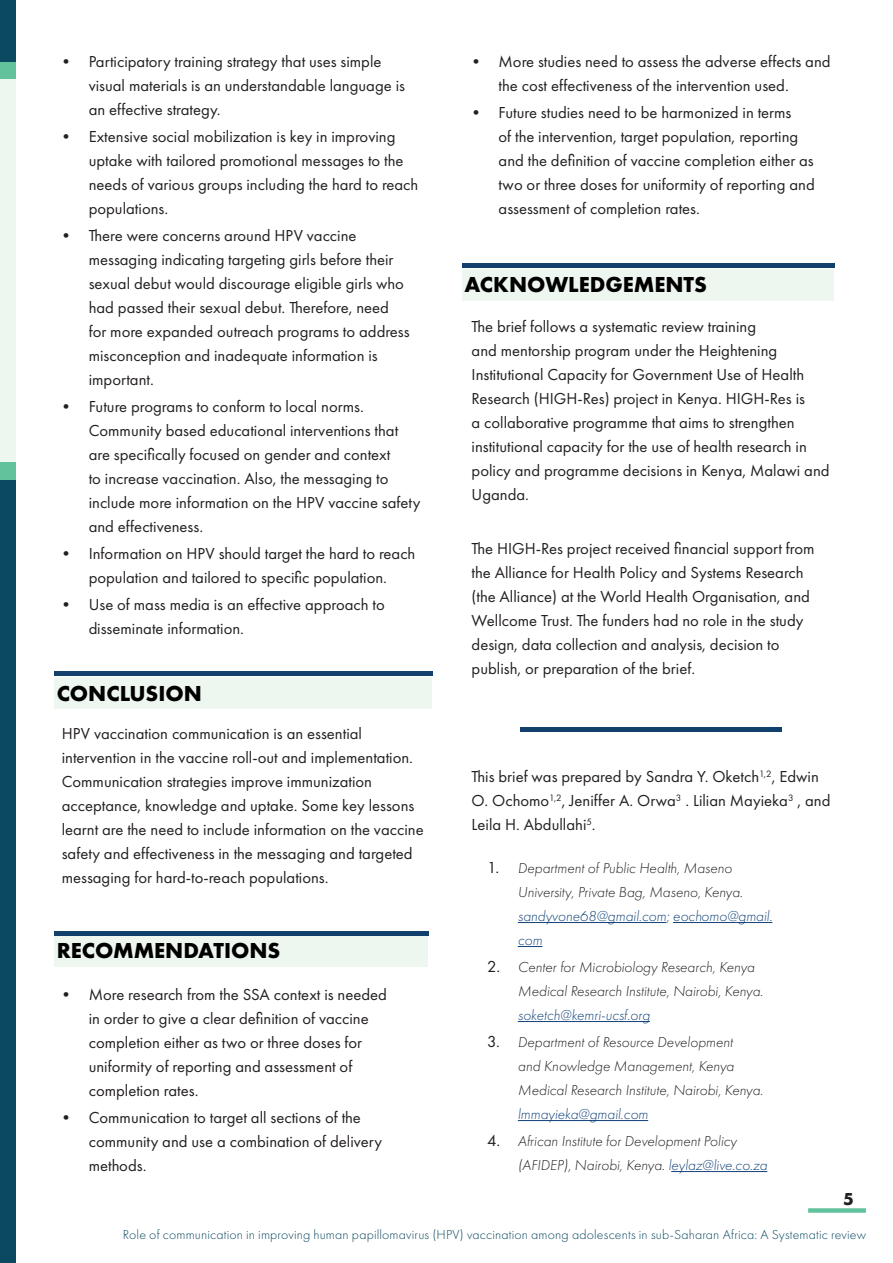
<style>
.page{position:relative;width:893px;height:1263px;background:#fff}
.page>*{position:absolute;margin:0;border:0;box-sizing:border-box;transform-origin:0 0}
.t1{font:700 22.5px "Futura PT";color:#000}
.t2{font:700 18px "Futura PT";color:#231f20}
.Titles{font:16.5px/24px "Futura PT";color:#231f20}
.t3{font:italic 300 15px/24px "Futura PT";color:#231f20}
.t4{font:300 13.5px "Futura PT";letter-spacing:.01em;color:#0d4961}
.s1{font-weight:400;font-style:normal;font-size:16.5px}
.s2{color:#124379}
</style>
<div class="page">
<div style="left:54px;top:678px;width:378px;height:31px;background:#eef6f0"></div>
<div style="left:54px;top:671px;width:379px;height:5px;background:#12406d"></div>
<div style="left:54px;top:936px;width:374px;height:31px;background:#eef6f0"></div>
<div style="left:54px;top:931px;width:375px;height:5px;background:#12406d"></div>
<hr style="left:518px;top:922px;width:148px;height:1px;background:#124379">
<hr style="left:673px;top:922px;width:99px;height:1px;background:#124379">
<svg style="left:518px;top:946px;width:24px;height:1px"></svg>
<hr style="left:518px;top:1021px;width:132px;height:1px;background:#124379">
<hr style="left:518px;top:1120px;width:130px;height:1px;background:#124379">
<hr style="left:671px;top:1171px;width:96px;height:1px;background:#124379">
<div style="left:0;top:79px;width:15px;height:383px;background:#eef6f0"></div>
<div style="left:0;top:480px;width:15px;height:783px;background:#0b4960"></div>
<div style="left:0;top:462px;width:15px;height:18px;background:#61c29c"></div>
<div style="left:0;top:61px;width:15px;height:18px;background:#61c29c"></div>
<div style="left:0;top:0;width:15px;height:61px;background:#0b4960"></div>
<div style="left:808px;top:1208px;width:58px;height:5px;background:#61c29c"></div>
<div style="left:462px;top:269px;width:371px;height:32px;background:#eef6f0"></div>
<div style="left:462px;top:263px;width:373px;height:5px;background:#12406d"></div>
<hr style="left:521px;top:728px;width:261px;height:4px;background:#12406d">
<p class="Titles" style="left:89px;top:49px;width:318px;text-indent:-31px">• Participatory training strategy that uses simple visual materials is an understandable language is an effective strategy.</p>
<p class="Titles" style="left:89px;top:124px;width:331px;text-indent:-31px">• Extensive social mobilization is key in improving uptake with tailored promotional messages to the needs of various groups including the hard to reach populations.</p>
<p class="Titles" style="left:89px;top:223px;width:322px;text-indent:-31px">• There were concerns around HPV vaccine messaging indicating targeting girls before their sexual debut would discourage eligible girls who had passed their sexual debut. Therefore, need for more expanded outreach programs to address misconception and inadequate information is important.</p>
<p class="Titles" style="left:89px;top:394px;width:333px;text-indent:-31px">• Future programs to conform to local norms.<br>Community based educational interventions that are specifically focused on gender and context<br>to increase vaccination. Also, the messaging to include more information on the HPV vaccine safety and effectiveness.</p>
<p class="Titles" style="left:58px;top:541px;width:359px;text-align:center">• Information on HPV should target the hard to reach population and tailored to specific population.</p>
<p class="Titles" style="left:89px;top:592px;width:298px;text-indent:-31px">• Use of mass media is an effective approach to disseminate information.</p>
<p class="t1" style="left:57px;top:679px;width:147px">CONCLUSION</p>
<p class="Titles" style="left:62px;top:721px;width:363px">HPV vaccination communication is an essential intervention in the vaccine roll-out and implementation.<br>Communication strategies improve immunization acceptance, knowledge and uptake. Some key lessons learnt are the need to include information on the vaccine safety and effectiveness in the messaging and targeted messaging for hard-to-reach populations.</p>
<p class="t1" style="left:57px;top:936px;width:225px">RECOMMENDATIONS</p>
<p class="Titles" style="left:89px;top:982px;width:300px;text-indent:-31px">• More research from the SSA context is needed in order to give a clear definition of vaccine completion either as two or three doses for uniformity of reporting and assessment of completion rates.</p>
<p class="Titles" style="left:89px;top:1105px;width:295px;text-indent:-31px">• Communication to target all sections of the community and use a combination of delivery methods.</p>
<p class="Titles" style="left:499px;top:49px;width:333px;text-indent:-31px">• More studies need to assess the adverse effects and the cost effectiveness of the intervention used.</p>
<p class="Titles" style="left:499px;top:100px;width:318px;text-indent:-31px">• Future studies need to be harmonized in terms<br>of the intervention, target population, reporting and the definition of vaccine completion either as two or three doses for uniformity of reporting and assessment of completion rates.</p>
<p class="t1" style="left:465px;top:270px;width:244px">ACKNOWLEDGEMENTS</p>
<p class="Titles" style="left:472px;top:315px;width:359px">The brief follows a systematic review training<br>and mentorship program under the Heightening Institutional Capacity for Government Use of Health Research (HIGH-Res) project in Kenya. HIGH-Res is<br>a collaborative programme that aims to strengthen institutional capacity for the use of health research in policy and programme decisions in Kenya, Malawi and Uganda.</p>
<p class="Titles" style="left:472px;top:537px;width:344px">The HIGH-Res project received financial support from the Alliance for Health Policy and Systems Research (the Alliance) at the World Health Organisation, and Wellcome Trust. The funders had no role in the study design, data collection and analysis, decision to publish, or preparation of the brief.</p>
<p class="Titles" style="left:472px;top:765px;width:360px">This brief was prepared by Sandra Y. Oketch<sup>1,2</sup>, Edwin<br>O. Ochomo<sup>1,2</sup>, Jeniffer A. Orwa<sup>3</sup> . Lilian Mayieka<sup>3</sup> , and<br>Leila H. Abdullahi<sup>5</sup>.</p>
<p class="t3" style="left:518px;top:856px;width:256px;text-indent:-31px"><span class="s1">1.</span> Department of Public Health, Maseno<br>University, Private Bag, Maseno, Kenya. <span class="s2">sandyvone68@gmail.com; eochomo@gmail. com</span></p>
<p class="t3" style="left:518px;top:955px;width:247px;text-indent:-31px"><span class="s1">2.</span> Center for Microbiology Research, Kenya<br>Medical Research Institute, Nairobi, Kenya. <span class="s2">soketch@kemri-ucsf.org</span></p>
<p class="t3" style="left:518px;top:1030px;width:247px;text-indent:-31px"><span class="s1">3.</span> Department of Resource Development<br>and Knowledge Management, Kenya Medical Research Institute, Nairobi, Kenya. <span class="s2">lmmayieka@gmail.com</span></p>
<p class="t3" style="left:518px;top:1129px;width:251px;text-indent:-31px"><span class="s1">4.</span> African Institute for Development Policy (AFIDEP), Nairobi, Kenya. <span class="s2">leylaz@live.co.za</span></p>
<p class="t2" style="left:843px;top:1187px;width:12px">5</p>
<p class="t4" style="left:123px;top:1226px;width:745px">Role of communication in improving human papillomavirus (HPV) vaccination among adolescents in sub-Saharan Africa: A Systematic review</p>
</div>
